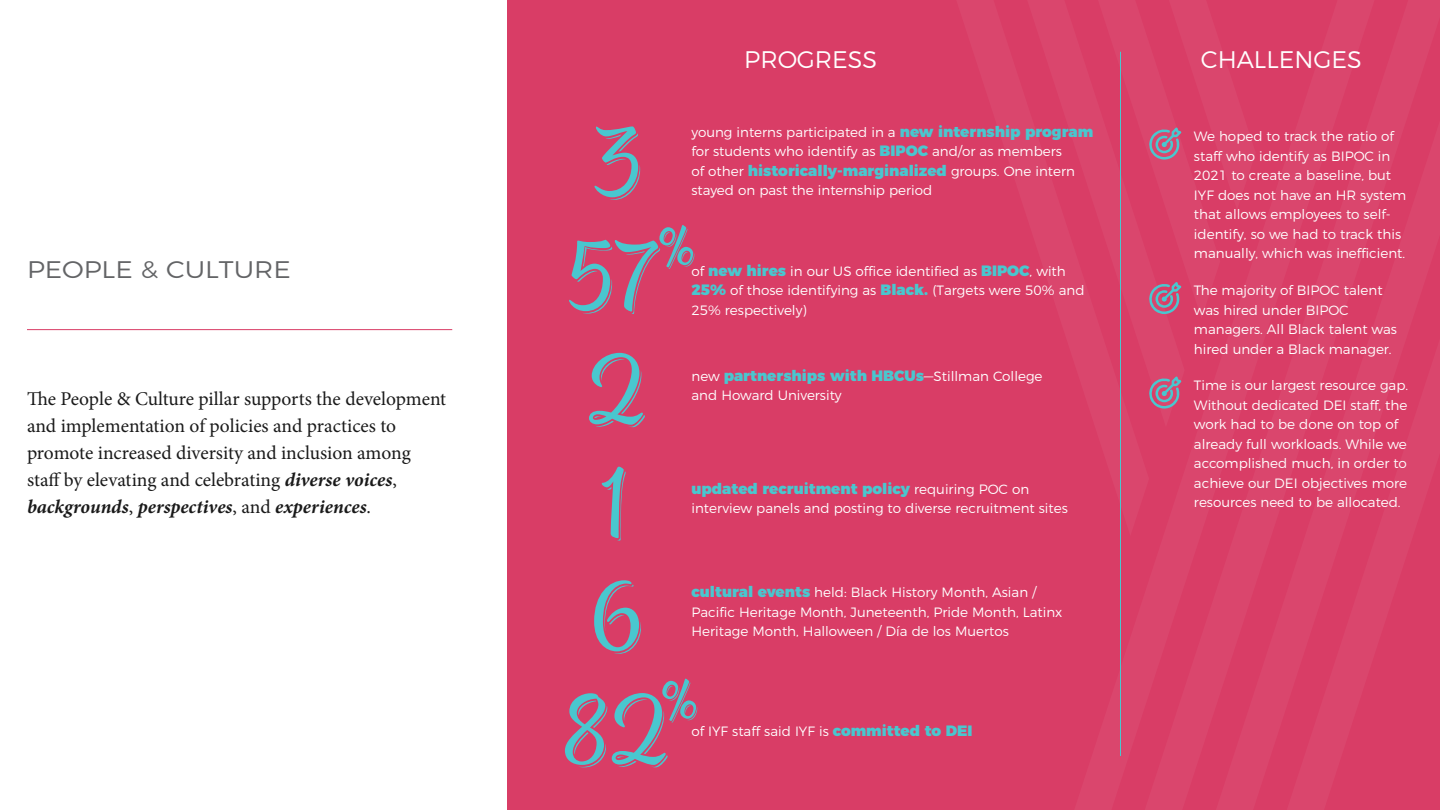
<style>
.page{position:relative;width:1440px;height:810px;background:#fff}
.page>*{position:absolute;margin:0;border:0;box-sizing:border-box;transform-origin:0 0}
.t1{font:99px/113.4px "Spumante Regularplus Shadow";color:#49c7cf;text-align:center}
.t2{font:300 24px "Montserrat";color:#fff}
.t3{font:300 24px "Montserrat";color:#636466;scale:1.11 1}
.t4{font:19.5px/27px "Minion Pro";letter-spacing:-.005em;color:#1a1a1a}
.t5{font:900 15px "Montserrat";color:#49c7cf}
.t6{font:300 13.5px/19.5px "Montserrat";color:#fff}
.s1{font-weight:700;font-style:italic}
.s2{font-weight:900;font-size:15px;color:#49c7cf}
.s3{font-weight:300;font-size:13.5px;color:#fff}
</style>
<div class="page">
<hr style="left:27px;top:329px;width:425px;height:1px;background:#d93d66">
<div style="left:508px;top:0;width:932px;height:810px;background:#d93d66"></div>
<hr style="left:1120px;top:52px;width:1px;height:704px;background:#49c7cf">
<svg style="left:1149px;top:128px;width:32px;height:32px"></svg>
<svg style="left:1149px;top:282px;width:32px;height:32px"></svg>
<svg style="left:1149px;top:376px;width:32px;height:33px"></svg>
<h2 class="t3" style="left:27px;top:251px;width:239px">PEOPLE &amp; CULTURE</h2>
<p class="t4" style="left:27px;top:385px;width:421px">The People &amp; Culture pillar supports the development and implementation of policies and practices to promote increased diversity and inclusion among staff by elevating and celebrating <span class="s1">diverse voices</span>, <span class="s1">backgrounds</span>, <span class="s1">perspectives</span>, and <span class="s1">experiences</span>.</p>
<h2 class="t2" style="left:744px;top:41px;width:134px">PROGRESS</h2>
<h2 class="t2" style="left:1201px;top:41px;width:162px">CHALLENGES</h2>
<h1 class="t1" style="left:591px;top:106px;width:51px">3</h1>
<p class="t6" style="left:692px;top:121px;width:403px">young interns participated in a <span class="s2">new internship program </span>for students who identify as <span class="s2">BIPOC</span> and/or as members</p>
<p class="t5" style="left:691px;top:158px;width:385px"><span class="s3">of other</span> historically-marginalized <span class="s3">groups. One intern</span></p>
<p class="t6" style="left:692px;top:180px;width:242px">stayed on past the internship period</p>
<h1 class="t1" style="left:564px;top:219px;width:132px;text-align:left">57<sup>%<br></sup>2</h1>
<p class="t6" style="left:692px;top:260px;width:395px">of <span class="s2">new hires</span> in our US office identified as <span class="s2">BIPOC</span>, with<br><span class="s2">25%</span> of those identifying as <span class="s2">Black.</span> (Targets were 50% and<br>25% respectively)</p>
<p class="t5" style="left:692px;top:363px;width:353px"><span class="s3">new</span> partnerships with HBCUs<span class="s3">—Stillman College</span></p>
<p class="t6" style="left:691px;top:384px;width:152px">and Howard University</p>
<h1 class="t1" style="left:562px;top:446px;width:137px">1<br>6<br>82<sup>%</sup></h1>
<p class="t5" style="left:692px;top:476px;width:339px">updated recruitment policy <span class="s3">requiring POC on</span></p>
<p class="t6" style="left:692px;top:498px;width:378px">interview panels and posting to diverse recruitment sites</p>
<p class="t6" style="left:691px;top:582px;width:372px"><span class="s2">cultural events</span> held: Black History Month, Asian /<br>Pacific Heritage Month, Juneteenth, Pride Month, Latinx<br>Heritage Month, Halloween / Día de los Muertos</p>
<p class="t6" style="left:691px;top:720px;width:283px">of IYF staff said IYF is <span class="s2">committed to DEI</span></p>
<p class="t6" style="left:1194px;top:126px;width:214px">We hoped to track the ratio of staff who identify as BIPOC in<br>2021 to create a baseline, but<br>IYF does not have an HR system that allows employees to self&shy;identify, so we had to track this manually, which was inefficient.</p>
<p class="t6" style="left:1194px;top:279px;width:205px">The majority of BIPOC talent was hired under BIPOC managers. All Black talent was hired under a Black manager.</p>
<p class="t6" style="left:1194px;top:375px;width:216px">Time is our largest resource gap.<br>Without dedicated DEI staff, the work had to be done on top of already full workloads. While we accomplished much, in order to achieve our DEI objectives more resources need to be allocated.</p>
</div>
